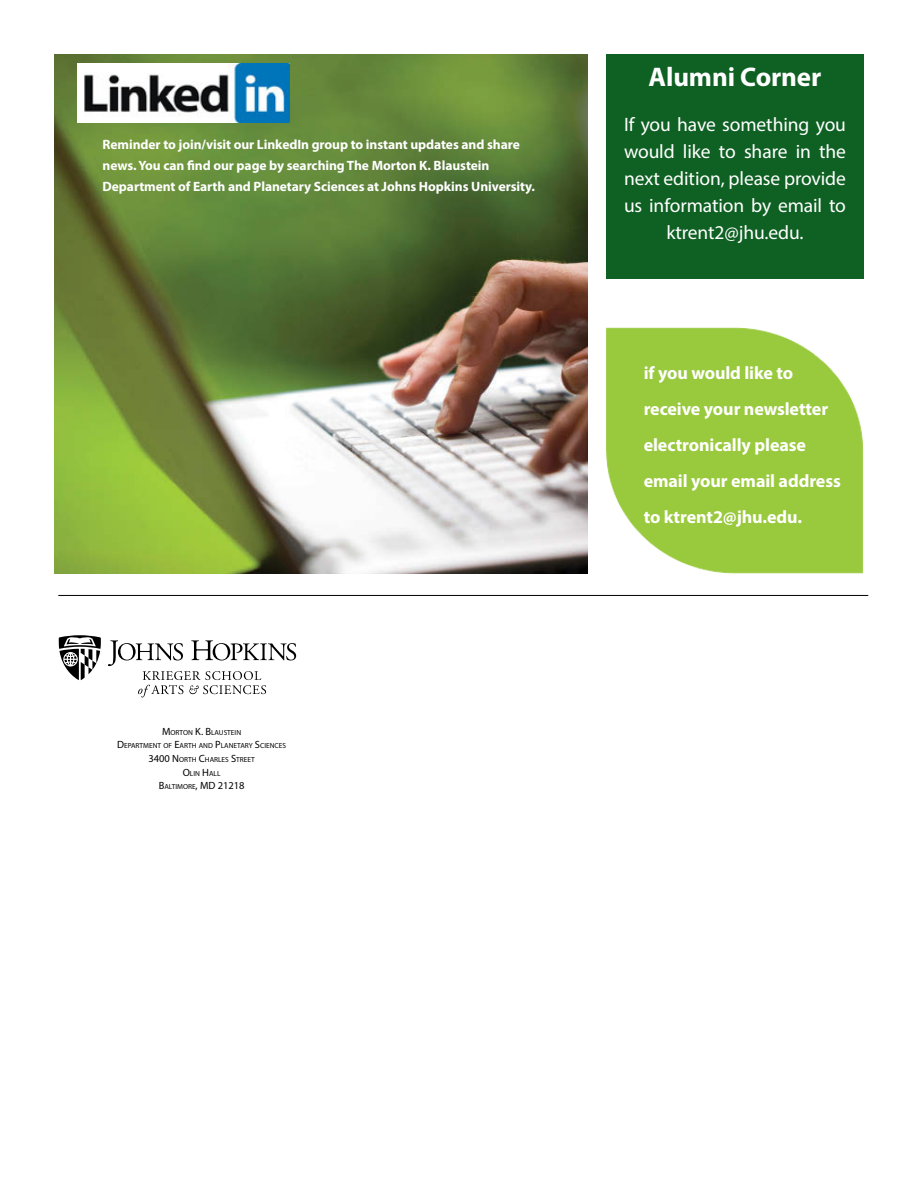
<style>
.page{position:relative;width:918px;height:1188px;background:#fff}
.page>*{position:absolute;margin:0;border:0;box-sizing:border-box;transform-origin:0 0}
.t1{font:700 27px "Myriad Pro";letter-spacing:-.005em;color:#fff}
.t2{font:19.5px/27px "Myriad Pro";letter-spacing:-.005em;color:#fff;text-align:center}
.t3{font:700 18px/36px "Myriad Pro";letter-spacing:-.005em;color:#fff}
.t4{font:700 13.5px/21px "Myriad Pro";letter-spacing:-.005em;color:#fff}
.t5{font:10.5px "Myriad Pro";color:#000}
.t6{font:7.35px/13.6px "Myriad Pro";color:#000;text-align:center}
.s1{font-size:10.5px}
.s2{font-size:7.35px}
</style>
<div class="page">
<img style="left:54px;top:54px;width:534px;height:519px">
<svg style="left:59px;top:635px;width:42px;height:45px"></svg>
<svg style="left:108px;top:640px;width:188px;height:57px"></svg>
<hr style="left:58px;top:595px;width:810px;height:1px;background:#000">
<div style="left:77px;top:64px;width:212px;height:59px;background:#fff"></div>
<img style="left:84px;top:64px;width:205px;height:59px">
<div style="left:606px;top:54px;width:258px;height:225px;background:#0f6023"></div>
<img style="left:606px;top:327px;width:258px;height:246px">
<p class="t4" style="left:103px;top:134px;width:434px">Reminder to join/visit our LinkedIn group to instant updates and share news. You can find our page by searching The Morton K. Blaustein<br>Department of Earth and Planetary Sciences at Johns Hopkins University.</p>
<p class="t6" style="left:117px;top:725px;width:170px"><span class="s1">M</span>ORTON <span class="s1">K. B</span>LAUSTEIN<br><span class="s1">D</span>EPARTMENT OF <span class="s1">E</span>ARTH AND <span class="s1">P</span> LANETARY <span class="s1">S</span>CIENCES<br><span class="s1">3400 N</span> ORTH <span class="s1">C</span>HARLES <span class="s1">S</span>TREET<br><span class="s1">O</span>LIN <span class="s1">H</span>ALL</p>
<p class="t5" style="left:159px;top:779px;width:87px">B<span class="s2">ALTIMORE</span>, MD 21218</p>
<h1 class="t1" style="left:649px;top:60px;width:174px">Alumni Corner</h1>
<h2 class="t2" style="left:624px;top:111px;width:224px">If you have something you would like to share in the next edition, please provide us information by email to ktrent2@jhu.edu.</h2>
<h3 class="t3" style="left:644px;top:354px;width:199px">if you would like to receive your newsletter electronically please email your email address to ktrent2@jhu.edu.</h3>
</div>
